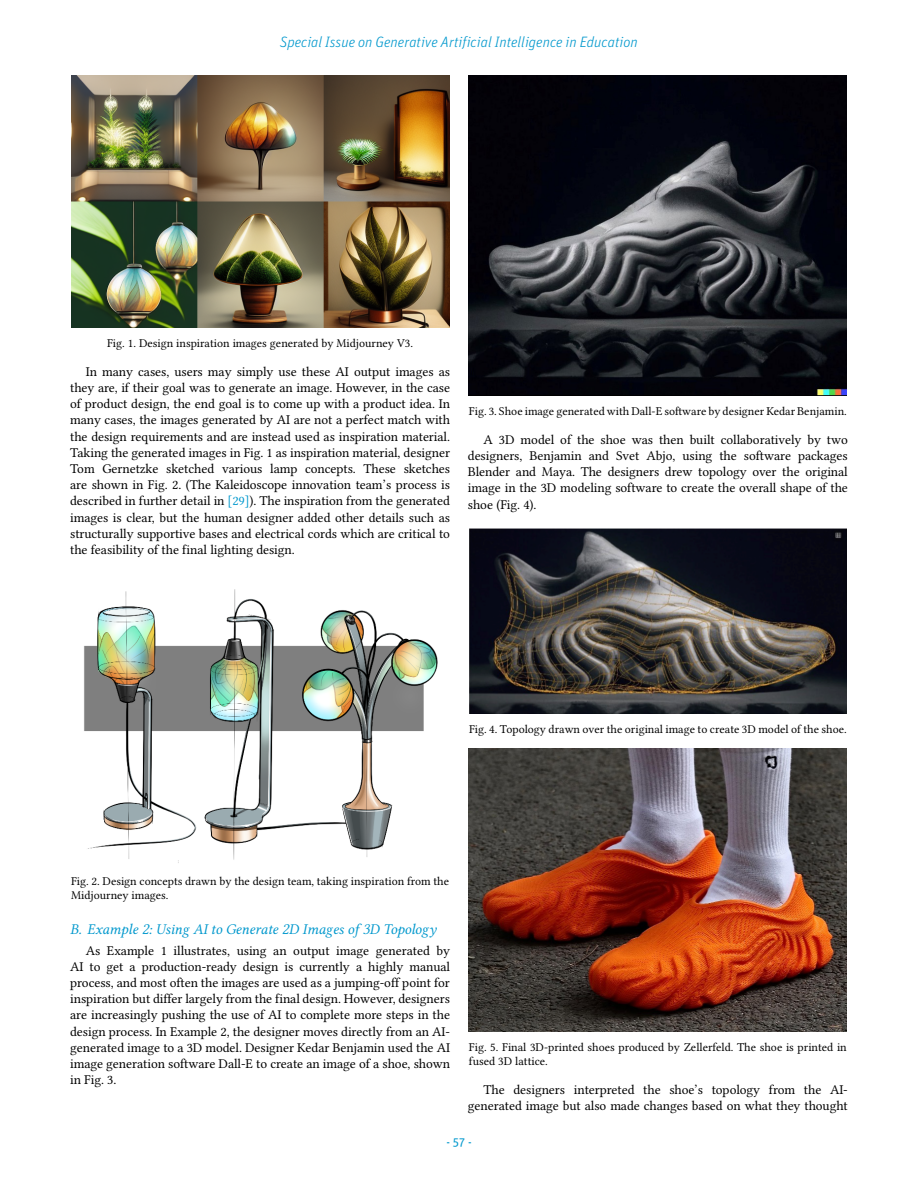
<style>
.page{position:relative;width:918px;height:1188px;background:#fff}
.page>*{position:absolute;margin:0;border:0;box-sizing:border-box;transform-origin:0 0}
.t1{font:italic 300 15px "Unit OT";color:#0098cd}
.t2{font:italic 15px "Libertinus Serif";letter-spacing:-.005em;color:#0098cd}
.t3{font:13.5px/16.2px "Libertinus Serif";letter-spacing:.055em;color:#000;text-align:justify}
.t4{font:12px/14.4px "Libertinus Serif";color:#000}
.t5{font:12px "Libertinus Serif";letter-spacing:.03em;color:#000}
.t6{font:12px "Unit OT";color:#0098cd}
.s1{color:#0098cd}
</style>
<div class="page">
<img style="left:71px;top:76px;width:378px;height:252px">
<img style="left:84px;top:589px;width:354px;height:274px">
<img style="left:469px;top:76px;width:378px;height:320px">
<img style="left:469px;top:528px;width:378px;height:186px">
<img style="left:469px;top:748px;width:377px;height:283px">
<p class="t1" style="left:280px;top:33px;width:359px">Special Issue on Generative Artificial Intelligence in Education</p>
<p class="t4" style="left:107px;top:336px;width:307px">Fig. 1. Design inspiration images generated by Midjourney V3.</p>
<p class="t3" style="left:70px;top:363px;width:381px;text-indent:16px">In many cases, users may simply use these AI output images as they are, if their goal was to generate an image. However, in the case of product design, the end goal is to come up with a product idea. In many cases, the images generated by AI are not a perfect match with the design requirements and are instead used as inspiration material.<br>Taking the generated images in Fig. 1 as inspiration material, designer Tom Gernetzke sketched various lamp concepts. These sketches are shown in Fig. 2. (The Kaleidoscope innovation team’s process is described in further detail in <span class="s1">[29]</span>). The inspiration from the generated images is clear, but the human designer added other details such as structurally supportive bases and electrical cords which are critical to the feasibility of the final lighting design.</p>
<p class="t4" style="left:469px;top:404px;width:379px">Fig. 3. Shoe image generated with Dall-E software by designer Kedar Benjamin.</p>
<p class="t3" style="left:468px;top:431px;width:381px;text-indent:16px">A 3D model of the shoe was then built collaboratively by two designers, Benjamin and Svet Abjo, using the software packages Blender and Maya. The designers drew topology over the original image in the 3D modeling software to create the overall shape of the shoe (Fig. 4).</p>
<p class="t5" style="left:469px;top:722px;width:379px">Fig. 4. Topology drawn over the original image to create 3D model of the shoe.</p>
<p class="t4" style="left:71px;top:873px;width:379px">Fig. 2. Design concepts drawn by the design team, taking inspiration from the<br>Midjourney images.</p>
<p class="t2" style="left:70px;top:920px;width:368px">B. Example 2: Using AI to Generate 2D Images of 3D Topology</p>
<p class="t3" style="left:70px;top:942px;width:381px;text-indent:16px">As Example 1 illustrates, using an output image generated by AI to get a production-ready design is currently a highly manual process, and most often the images are used as a jumping-off point for inspiration but differ largely from the final design. However, designers are increasingly pushing the use of AI to complete more steps in the design process. In Example 2, the designer moves directly from an AI&shy;generated image to a 3D model. Designer Kedar Benjamin used the AI image generation software Dall-E to create an image of a shoe, shown in Fig. 3.</p>
<p class="t4" style="left:469px;top:1040px;width:379px">Fig. 5. Final 3D-printed shoes produced by Zellerfeld. The shoe is printed in fused 3D lattice.</p>
<p class="t3" style="left:468px;top:1082px;width:381px;text-align:right">The designers interpreted the shoe’s topology from the AI&shy;generated image but also made changes based on what they thought</p>
<p class="t6" style="left:446px;top:1135px;width:27px">- 57 -</p>
</div>
